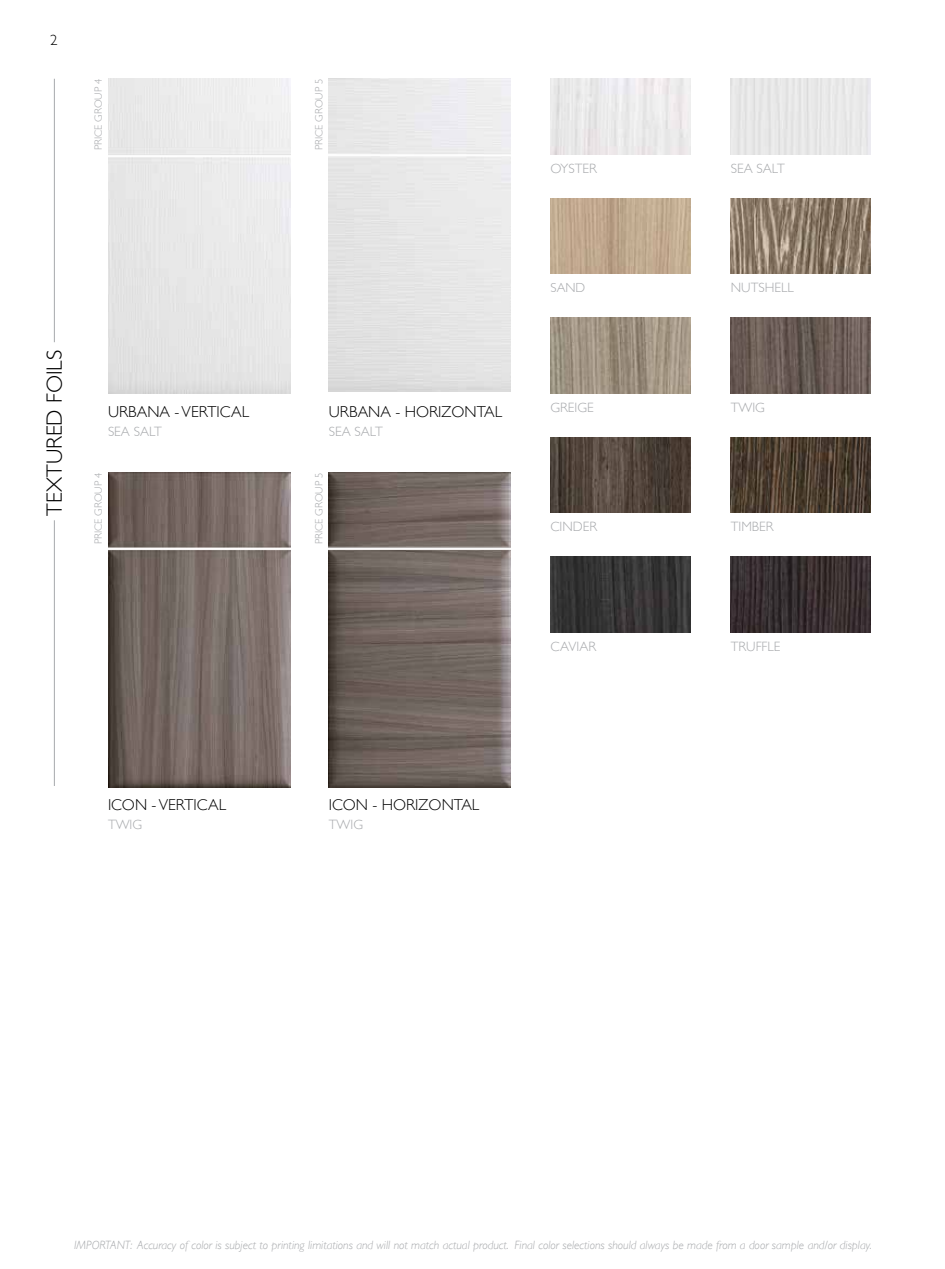
<style>
.page{position:relative;width:945px;height:1269px;background:#fff}
.page>*{position:absolute;margin:0;border:0;box-sizing:border-box;transform-origin:0 0}
.t1{font:300 22.05px "Gill Sans";color:#000}
.t2{font:300 15.75px "Gill Sans";color:#000}
.t3{font:300 15px "Gill Sans";color:#000}
.t4{font:300 13.5px "Gill Sans";color:#a7a9ac}
.t5{font:300 13.2px "Gill Sans";color:#a7a9ac}
.t6{font:italic 300 12px "Gill Sans";color:#a7a9ac}
.t7{font:300 10.5px "Gill Sans";color:#a7a9ac}
</style>
<div class="page">
<img style="left:108px;top:473px;width:182px;height:314px">
<img style="left:329px;top:473px;width:182px;height:314px">
<hr style="left:54px;top:79px;width:1px;height:263px;background:#a7a9ac">
<hr style="left:54px;top:520px;width:1px;height:266px;background:#a7a9ac">
<img style="left:550px;top:318px;width:140px;height:75px">
<img style="left:731px;top:79px;width:140px;height:75px">
<img style="left:550px;top:79px;width:140px;height:75px">
<img style="left:550px;top:198px;width:140px;height:76px">
<img style="left:731px;top:557px;width:140px;height:75px">
<img style="left:731px;top:318px;width:140px;height:75px">
<img style="left:550px;top:557px;width:140px;height:75px">
<img style="left:550px;top:437px;width:140px;height:76px">
<img style="left:731px;top:198px;width:140px;height:76px">
<img style="left:731px;top:437px;width:140px;height:76px">
<p class="t3" style="left:50px;top:28px;width:9px">2</p>
<p class="t7" style="left:90px;top:150px;width:73px;rotate:-90deg">PRICE GROUP 4</p>
<p class="t7" style="left:311px;top:150px;width:73px;rotate:-90deg">PRICE GROUP 5</p>
<h1 class="t1" style="left:37px;top:516px;width:167px;rotate:-90deg">TEXTURED FOILS</h1>
<h2 class="t2" style="left:108px;top:399px;width:143px">URBANA - VERTICAL</h2>
<p class="t4" style="left:108px;top:421px;width:56px">SEA SALT</p>
<h2 class="t2" style="left:329px;top:399px;width:175px">URBANA - HORIZONTAL</h2>
<p class="t4" style="left:329px;top:421px;width:56px">SEA SALT</p>
<p class="t7" style="left:90px;top:544px;width:73px;rotate:-90deg">PRICE GROUP 4</p>
<p class="t7" style="left:311px;top:544px;width:73px;rotate:-90deg">PRICE GROUP 5</p>
<p class="t4" style="left:550px;top:157px;width:48px">OYSTER</p>
<p class="t4" style="left:731px;top:157px;width:56px">SEA SALT</p>
<p class="t5" style="left:550px;top:277px;width:36px">SAND</p>
<p class="t4" style="left:731px;top:277px;width:64px">NUTSHELL</p>
<p class="t4" style="left:550px;top:397px;width:45px">GREIGE</p>
<p class="t4" style="left:731px;top:397px;width:36px">TWIG</p>
<p class="t4" style="left:550px;top:516px;width:48px">CINDER</p>
<p class="t4" style="left:731px;top:516px;width:44px">TIMBER</p>
<p class="t4" style="left:550px;top:636px;width:47px">CAVIAR</p>
<p class="t4" style="left:731px;top:636px;width:51px">TRUFFLE</p>
<h2 class="t2" style="left:108px;top:793px;width:120px">ICON - VERTICAL</h2>
<p class="t4" style="left:108px;top:814px;width:36px">TWIG</p>
<h2 class="t2" style="left:329px;top:793px;width:152px">ICON - HORIZONTAL</h2>
<p class="t4" style="left:329px;top:814px;width:36px">TWIG</p>
<p class="t6" style="left:74px;top:1238px;width:799px">IMPORTANT: Accuracy of color is subject to printing limitations and will not match actual product. Final color selections should always be made from a door sample and/or display.</p>
</div>
